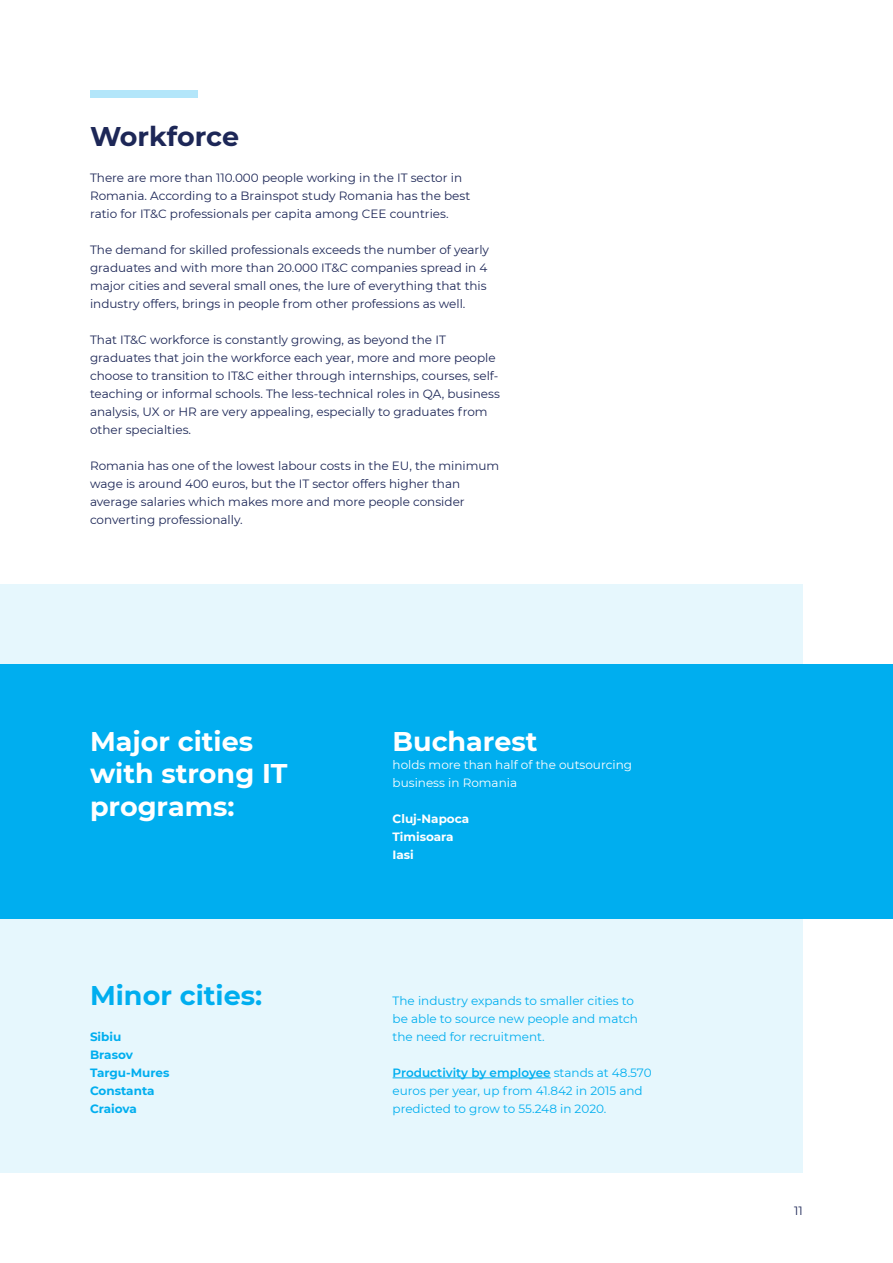
<style>
.page{position:relative;width:893px;height:1263px;background:#fff}
.page>*{position:absolute;margin:0;border:0;box-sizing:border-box;transform-origin:0 0}
.body_text{font:700 27px/32.4px "Montserrat";color:#fff}
.body_text-2{font:700 27px "Montserrat";color:#00aeef}
.body_text-3{font:700 27px "Montserrat";letter-spacing:-.005em;color:#1d2757}
.body_text-4{font:12px/18px "Montserrat";color:#1d2757}
.body_text-5{font:12px/18px "Montserrat";color:#00aeef}
.body_text-6{font:12px/18px "Montserrat";color:#fff}
.body_text-7{font:700 12px "Montserrat";color:#00aeef}
.body_text-8{font:700 12px "Montserrat";color:#fff}
.s1{font-weight:600}
</style>
<div class="page">
<div style="left:0;top:584px;width:803px;height:254px;background:#e6f7fd"></div>
<div style="left:0;top:919px;width:803px;height:254px;background:#e6f7fd"></div>
<hr style="left:393px;top:1077px;width:158px;height:1px;background:#00aeef">
<div style="left:90px;top:90px;width:108px;height:8px;background:#b3e6fa"></div>
<div style="left:0;top:665px;width:893px;height:254px;background:#00aeef"></div>
<p class="body_text-3" style="left:90px;top:117px;width:151px">Workforce</p>
<p class="body_text-4" style="left:90px;top:169px;width:382px">There are more than 110.000 people working in the IT sector in<br>Romania. According to a Brainspot study Romania has the best ratio for IT&amp;C professionals per capita among CEE countries.</p>
<p class="body_text-4" style="left:90px;top:241px;width:401px">The demand for skilled professionals exceeds the number of yearly graduates and with more than 20.000 IT&amp;C companies spread in 4 major cities and several small ones, the lure of everything that this industry offers, brings in people from other professions as well.</p>
<p class="body_text-4" style="left:90px;top:331px;width:411px">That IT&amp;C workforce is constantly growing, as beyond the IT graduates that join the workforce each year, more and more people choose to transition to IT&amp;C either through internships, courses, self&shy;teaching or informal schools. The less-technical roles in QA, business analysis, UX or HR are very appealing, especially to graduates from other specialties.</p>
<p class="body_text-4" style="left:90px;top:457px;width:411px">Romania has one of the lowest labour costs in the EU, the minimum wage is around 400 euros, but the IT sector offers higher than average salaries which makes more and more people consider converting professionally.</p>
<p class="body_text" style="left:90px;top:724px;width:165px">Major cities</p>
<p class="body_text" style="left:90px;top:756px;width:199px">with strong IT programs:</p>
<p class="body_text-2" style="left:90px;top:976px;width:174px">Minor cities:</p>
<p class="body_text-7" style="left:90px;top:1028px;width:33px">Sibiu</p>
<p class="body_text-7" style="left:90px;top:1046px;width:44px">Brasov</p>
<p class="body_text-7" style="left:90px;top:1064px;width:81px">Targu-Mures</p>
<p class="body_text-7" style="left:90px;top:1082px;width:66px">Constanta</p>
<p class="body_text-7" style="left:90px;top:1100px;width:48px">Craiova</p>
<p class="body_text" style="left:393px;top:724px;width:146px">Bucharest</p>
<p class="body_text-6" style="left:393px;top:755px;width:241px">holds more than half of the outsourcing business in Romania</p>
<p class="body_text-8" style="left:393px;top:810px;width:78px">Cluj-Napoca</p>
<p class="body_text-8" style="left:393px;top:828px;width:63px">Timisoara</p>
<p class="body_text-8" style="left:393px;top:846px;width:23px">Iasi</p>
<p class="body_text-5" style="left:393px;top:991px;width:247px">The industry expands to smaller cities to be able to source new people and match the need for recruitment.</p>
<p class="body_text-5" style="left:393px;top:1063px;width:261px"><span class="s1">Productivity by employee</span> stands at 48.570 euros per year, up from 41.842 in 2015 and predicted to grow to 55.248 in 2020.</p>
<p class="body_text-4" style="left:794px;top:1201px;width:10px">11</p>
</div>
